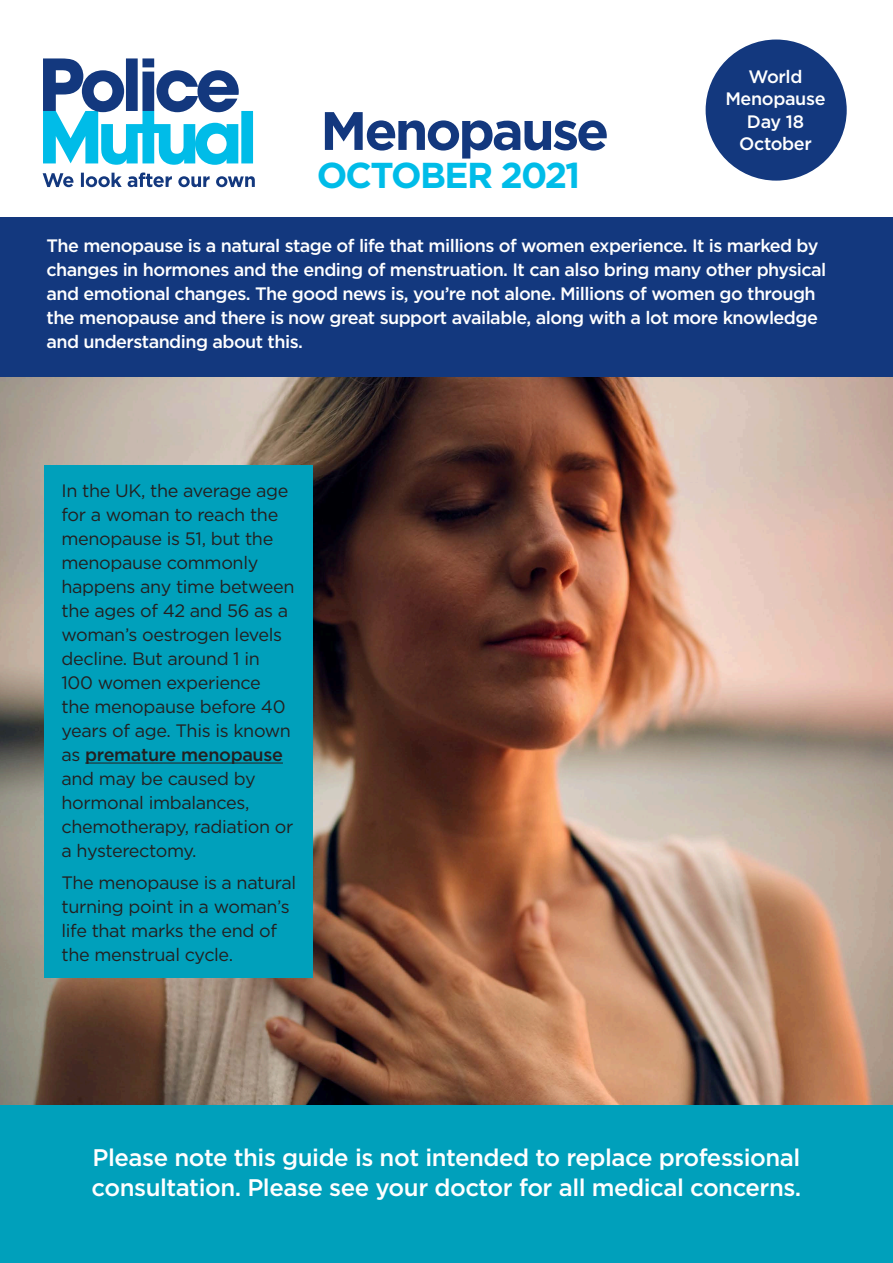
<style>
.page{position:relative;width:893px;height:1263px;background:#fff}
.page>*{position:absolute;margin:0;border:0;box-sizing:border-box;transform-origin:0 0}
.t1{font:700 54px "Gotham";letter-spacing:-.055em;color:#13387e}
.t2{font:700 36px "Gotham";letter-spacing:-.055em;color:#00bce8}
.t3{font:500 24px/30px "Gotham";letter-spacing:-.02em;color:#fff}
.t4{font:18px/24px "Gotham";letter-spacing:-.02em;color:#231f20}
.t5{font:500 18px/24px "Gotham";letter-spacing:-.03em;color:#fff}
.s1{font-weight:500}
</style>
<div class="page">
<img style="left:0;top:377px;width:893px;height:729px">
<div style="left:0;top:1106px;width:893px;height:157px;background:#00a0bb"></div>
<div style="left:45px;top:465px;width:268px;height:513px;background:#00a0bb"></div>
<hr style="left:85px;top:763px;width:198px;height:1px;background:#231f20">
<div style="left:0;top:217px;width:893px;height:160px;background:#13387e"></div>
<div style="left:705px;top:39px;width:143px;height:142px;background:#13387e;border-radius:50%"></div>
<svg style="left:43px;top:172px;width:212px;height:15px"></svg>
<svg style="left:43px;top:58px;width:210px;height:107px"></svg>
<h1 class="t1" style="left:320px;top:100px;width:290px">Menopause</h1>
<h2 class="t2" style="left:317px;top:154px;width:265px">OCTOBER 2021</h2>
<p class="t5" style="left:725px;top:65px;width:102px;line-height:22.5px;text-align:center">World<br>Menopause<br>Day 18<br>October</p>
<p class="t5" style="left:47px;top:233px;width:781px">The menopause is a natural stage of life that millions of women experience. It is marked by changes in hormones and the ending of menstruation. It can also bring many other physical and emotional changes. The good news is, you’re not alone. Millions of women go through the menopause and there is now great support available, along with a lot more knowledge and understanding about this.</p>
<p class="t4" style="left:62px;top:478px;width:235px">In the UK, the average age for a woman to reach the menopause is 51, but the menopause commonly happens any time between the ages of 42 and 56 as a woman’s oestrogen levels decline. But around 1 in<br>100 women experience<br>the menopause before 40 years of age. This is known as <span class="s1">premature menopause </span>and may be caused by hormonal imbalances, chemotherapy, radiation or a hysterectomy.</p>
<p class="t4" style="left:62px;top:870px;width:236px">The menopause is a natural turning point in a woman’s life that marks the end of the menstrual cycle.</p>
<h3 class="t3" style="left:92px;top:1141px;width:711px">Please note this guide is not intended to replace professional consultation. Please see your doctor for all medical concerns.</h3>
</div>
